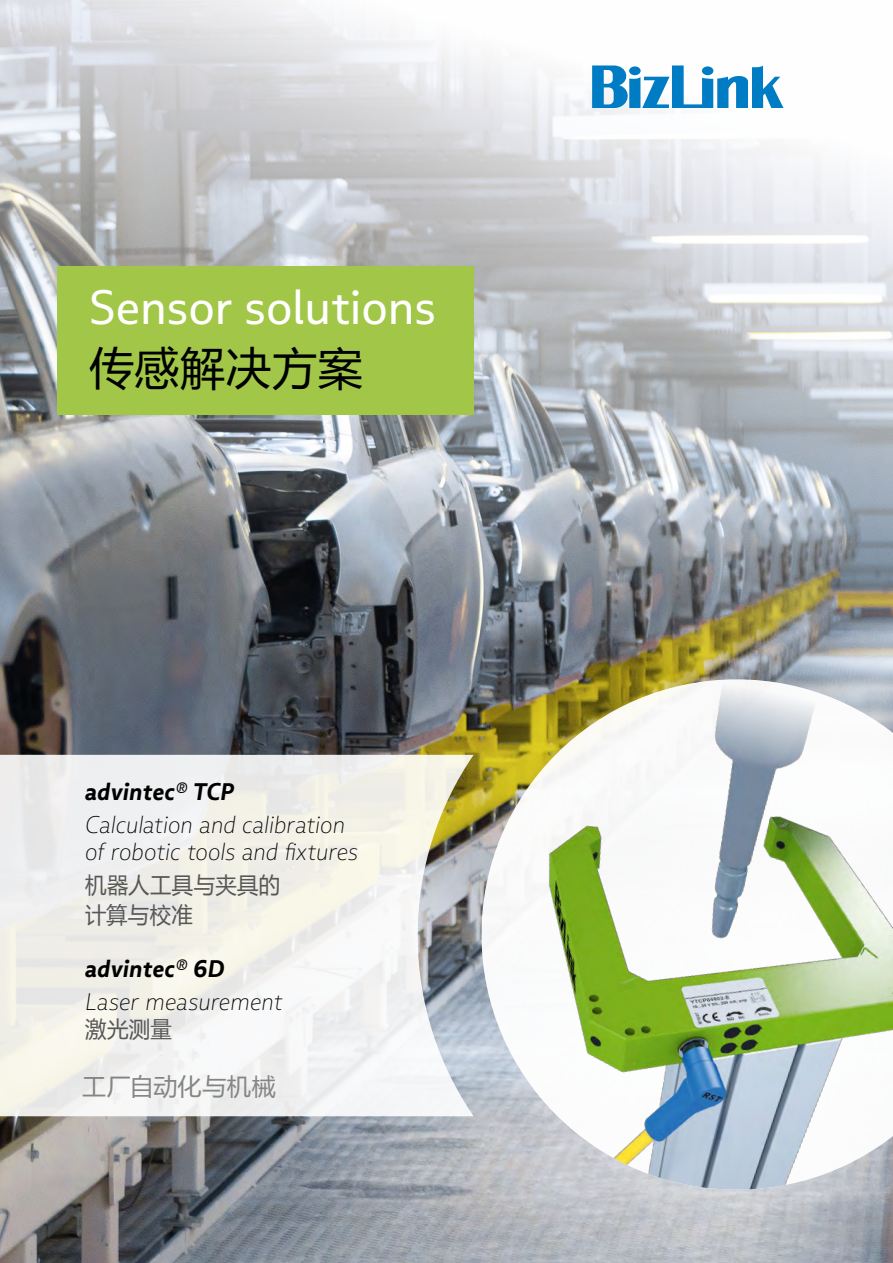
<style>
.page{position:relative;width:893px;height:1263px;background:#fff}
.page>*{position:absolute;margin:0;border:0;box-sizing:border-box;transform-origin:0 0}
.t1{font:48px "Multiple Sans Pro";color:#fff}
.t2{font:45px "Microsoft Ya Hei";letter-spacing:.02em;color:#000}
.t3{font:italic 200 24px/33px "Multiple Sans Alt II";color:#000}
.t4{font:24px "Microsoft Ya Hei";letter-spacing:.025em;color:#858584}
.t5{font:22.5px/30px "Microsoft Ya Hei";letter-spacing:.02em;color:#575756;scale:.95 1}
.s1{font-weight:700}
.s2{font-weight:300}
</style>
<div class="page">
<img style="left:0;top:0;width:893px;height:1263px">
<svg style="left:0;top:755px;width:474px;height:361px;fill:#f0f0eb"></svg>
<svg style="left:592px;top:65px;width:191px;height:43px"></svg>
<img style="left:481px;top:679px;width:412px;height:511px">
<div style="left:57px;top:266px;width:417px;height:149px;background:#a2c748"></div>
<h1 class="t1" style="left:89px;top:278px;width:348px">Sensor solutions</h1>
<h2 class="t2" style="left:89px;top:337px;width:275px">传感解决方案</h2>
<p class="t3" style="left:85px;top:774px;width:262px"><span class="s1">advintec</span><span class="s2">®</span> <span class="s1">TCP<br></span>Calculation and calibration</p>
<p class="t3" style="left:85px;top:834px;width:275px">of robotic tools and fixtures</p>
<p class="t5" style="left:85px;top:869px;width:207px">机器人工具与夹具的计算与校准</p>
<p class="t3" style="left:85px;top:952px;width:199px"><span class="s1">advintec</span><span class="s2">®</span> <span class="s1">6D<br></span>Laser measurement</p>
<p class="t5" style="left:85px;top:1013px;width:93px">激光测量</p>
<p class="t4" style="left:82px;top:1070px;width:195px">工厂自动化与机械</p>
</div>
